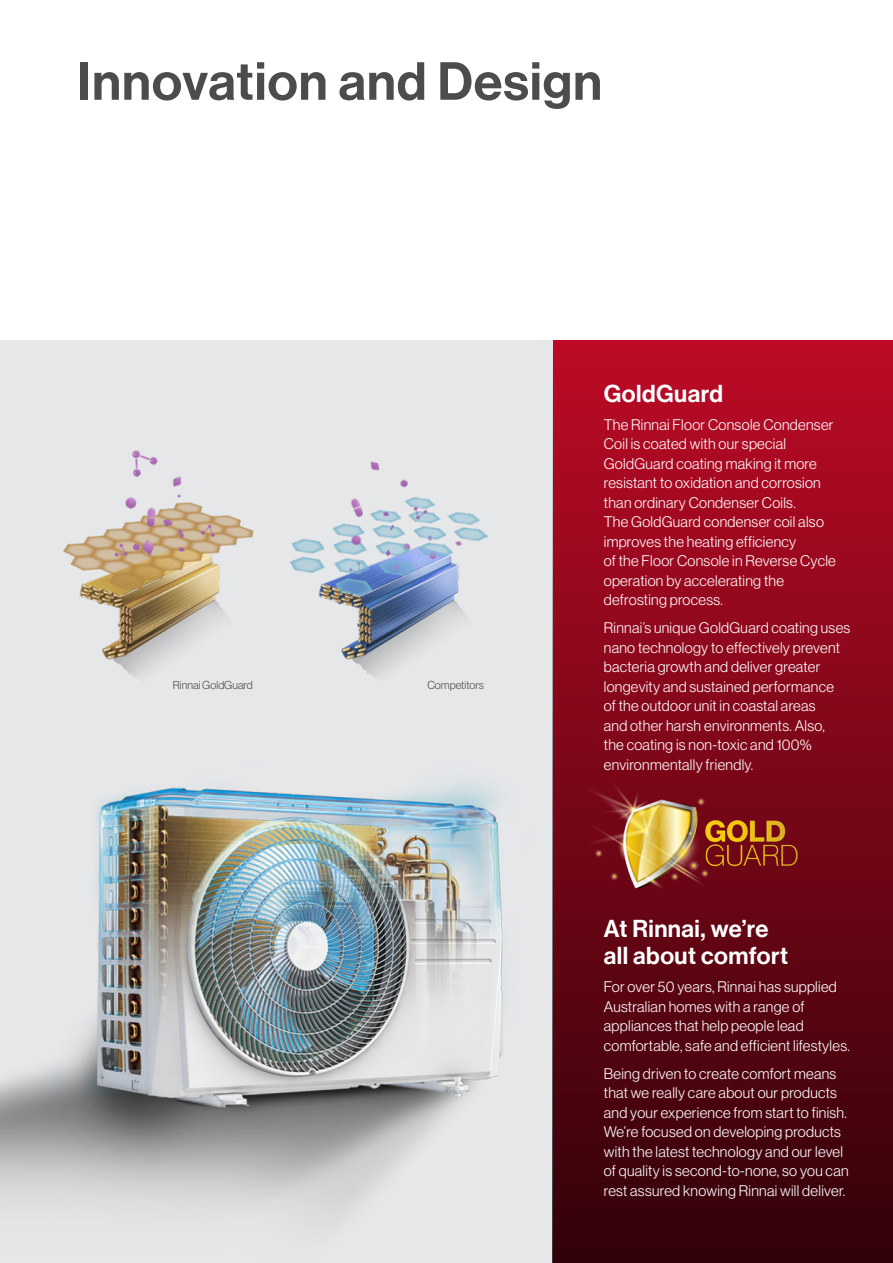
<style>
.page{position:relative;width:893px;height:1263px;background:#fff}
.page>*{position:absolute;margin:0;border:0;box-sizing:border-box;transform-origin:0 0}
.RB_Primary_Heading_Black_85{font:52.5px "N Haas Grotesk DS Pro 65 Md";letter-spacing:.02em;color:#4b4c4d}
.RB_Sub_Heading_White{font:24px/27px "N Haas Grotesk DS Pro 65 Md";letter-spacing:.02em;color:#fff}
.RB_Sub_Heading_Black_85{font:24px "N Haas Grotesk DS Pro 65 Md";letter-spacing:.02em;color:#fff}
.RB_Body_Text_Black_85{font:15px/19.5px "N Haas Grotesk DS Pro 45 Lt";letter-spacing:.02em;color:#fff}
.RB_Body_Text_White{font:15px/19.5px "N Haas Grotesk DS Pro 45 Lt";letter-spacing:.02em;color:#fff}
.RB_T_C_s_Black_85{font:11.25px "N Haas Grotesk DS Pro 45 Lt";color:#4b4c4d}
</style>
<div class="page">
<div style="left:0;top:340px;width:893px;height:923px;background:#e6e7e9"></div>
<div style="left:553px;top:340px;width:340px;height:923px;background:linear-gradient(to bottom,#bd0a26,#310209)"></div>
<img style="left:0;top:781px;width:505px;height:440px">
<img style="left:64px;top:451px;width:423px;height:227px">
<img style="left:581px;top:782px;width:241px;height:108px">
<p class="RB_Primary_Heading_Black_85" style="left:78px;top:51px;width:526px">Innovation and Design</p>
<p class="RB_T_C_s_Black_85" style="left:173px;top:679px;width:81px">Rinnai GoldGuard</p>
<p class="RB_T_C_s_Black_85" style="left:427px;top:679px;width:58px">Competitors</p>
<p class="RB_Sub_Heading_Black_85" style="left:604px;top:379px;width:121px">GoldGuard</p>
<p class="RB_Body_Text_Black_85" style="left:604px;top:414px;width:234px">The Rinnai Floor Console Condenser<br>Coil is coated with our special<br>GoldGuard coating making it more resistant to oxidation and corrosion than ordinary Condenser Coils.<br>The GoldGuard condenser coil also improves the heating efficiency<br>of the Floor Console in Reverse Cycle operation by accelerating the defrosting process.</p>
<p class="RB_Body_Text_Black_85" style="left:604px;top:618px;width:248px">Rinnai’s unique GoldGuard coating uses nano technology to effectively prevent bacteria growth and deliver greater longevity and sustained performance<br>of the outdoor unit in coastal areas<br>and other harsh environments. Also,<br>the coating is non-toxic and 100% environmentally friendly.</p>
<p class="RB_Sub_Heading_White" style="left:604px;top:915px;width:186px">At Rinnai, we’re all about comfort</p>
<p class="RB_Body_Text_White" style="left:604px;top:977px;width:247px">For over 50 years, Rinnai has supplied Australian homes with a range of appliances that help people lead comfortable, safe and efficient lifestyles.</p>
<p class="RB_Body_Text_White" style="left:604px;top:1063px;width:246px">Being driven to create comfort means that we really care about our products and your experience from start to finish.<br>We’re focused on developing products with the latest technology and our level of quality is second-to-none, so you can rest assured knowing Rinnai will deliver.</p>
</div>
